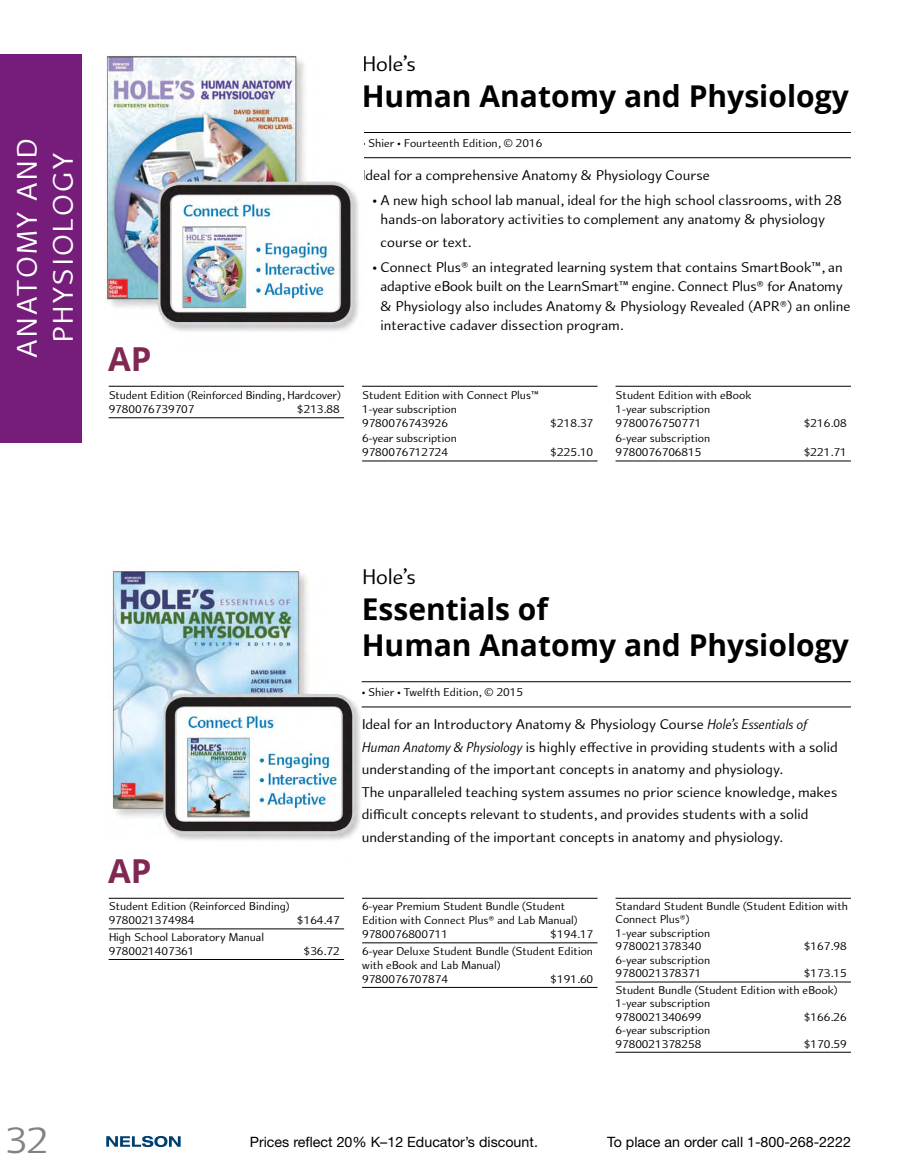
<style>
.page{position:relative;width:905px;height:1175px;background:#fff}
.page>*{position:absolute;margin:0;border:0;box-sizing:border-box;transform-origin:0 0}
.t1{font:39px "Arum Sans";color:#808285}
.t2{font:700 33px "Open Sans";color:#802852}
.t3{font:700 30px "Open Sans";color:#000}
.t4{font:30px/36px "Arum Sans";letter-spacing:.04em;color:#fff;text-align:center}
.SURTITLE{font:22.5px "Arum Sans";color:#000}
.BODY-first_line{font:15px/22.5px "Arum Sans";color:#000}
.BULLETS{font:15px/19.5px "Arum Sans";color:#000;text-align:center}
.t5{font:14.25px "Helvetica Neue LT Std";color:#000}
.t6{font:12px/13.5px "Arum Sans";color:#000}
.s1{font-style:italic}
</style>
<div class="page">
<div style="left:0;top:54px;width:81px;height:389px;background:#761c7b"></div>
<svg style="left:106px;top:1135px;width:75px;height:12px"></svg>
<img style="left:112px;top:571px;width:254px;height:270px">
<hr style="left:109px;top:898px;width:235px;height:1px;background:#000">
<hr style="left:109px;top:928px;width:235px;height:1px;background:#000">
<hr style="left:109px;top:959px;width:235px;height:1px;background:#000">
<hr style="left:362px;top:898px;width:235px;height:1px;background:#000">
<hr style="left:362px;top:942px;width:235px;height:1px;background:#000">
<hr style="left:362px;top:987px;width:235px;height:1px;background:#000">
<hr style="left:615px;top:898px;width:236px;height:1px;background:#000">
<hr style="left:615px;top:981px;width:236px;height:1px;background:#000">
<hr style="left:615px;top:1051px;width:236px;height:1px;background:#000">
<hr style="left:109px;top:386px;width:235px;height:1px;background:#000">
<hr style="left:109px;top:417px;width:235px;height:1px;background:#000">
<hr style="left:362px;top:386px;width:235px;height:1px;background:#000">
<hr style="left:362px;top:460px;width:235px;height:1px;background:#000">
<hr style="left:615px;top:386px;width:236px;height:1px;background:#000">
<hr style="left:615px;top:460px;width:236px;height:1px;background:#000">
<hr style="left:362px;top:681px;width:488px;height:1px;background:#000">
<hr style="left:362px;top:706px;width:488px;height:1px;background:#000">
<hr style="left:362px;top:132px;width:488px;height:1px;background:#000">
<hr style="left:362px;top:157px;width:488px;height:1px;background:#000">
<img style="left:105px;top:56px;width:258px;height:275px">
<p class="t4" style="left:10px;top:357px;width:221px;rotate:-90deg">ANATOMY AND<br>PHYSIOLOGY</p>
<p class="t2" style="left:108px;top:335px;width:45px">AP</p>
<p class="t6" style="left:109px;top:388px;width:234px;line-height:14.4px">Student Edition (Reinforced Binding, Hardcover)<br>9780076739707</p>
<p class="t6" style="left:297px;top:402px;width:44px">$213.88</p>
<p class="SURTITLE" style="left:362px;top:51px;width:55px">Hole’s</p>
<p class="t3" style="left:362px;top:75px;width:488px">Human Anatomy and Physiology</p>
<p class="t6" style="left:362px;top:136px;width:182px">• Shier • Fourteenth Edition, © 2016</p>
<p class="BODY-first_line" style="left:362px;top:164px;width:349px">Ideal for a comprehensive Anatomy &amp; Physiology Course</p>
<p class="BULLETS" style="left:372px;top:190px;width:470px">• A new high school lab manual, ideal for the high school classrooms, with 28 hands-on laboratory activities to complement any anatomy &amp; physiology</p>
<p class="BULLETS" style="left:380px;top:232px;width:92px">course or text.</p>
<p class="BULLETS" style="left:380px;top:257px;width:471px;text-align:left;text-indent:-8px">• Connect Plus® an integrated learning system that contains SmartBook™, an adaptive eBook built on the LearnSmart™ engine. Connect Plus® for Anatomy &amp; Physiology also includes Anatomy &amp; Physiology Revealed (APR®) an online interactive cadaver dissection program.</p>
<p class="t6" style="left:362px;top:388px;width:178px;line-height:14.4px">Student Edition with Connect Plus™<br>1-year subscription<br>9780076743926</p>
<p class="t6" style="left:362px;top:431px;width:96px;line-height:14.4px">6-year subscription<br>9780076712724</p>
<p class="t6" style="left:550px;top:417px;width:44px">$218.37</p>
<p class="t6" style="left:550px;top:446px;width:44px">$225.10</p>
<p class="t6" style="left:615px;top:388px;width:137px;line-height:14.4px">Student Edition with eBook<br>1-year subscription<br>9780076750771</p>
<p class="t6" style="left:615px;top:431px;width:96px;line-height:14.4px">6-year subscription<br>9780076706815</p>
<p class="t6" style="left:803px;top:417px;width:44px">$216.08</p>
<p class="t6" style="left:803px;top:446px;width:44px">$221.71</p>
<p class="t2" style="left:108px;top:847px;width:45px">AP</p>
<p class="t6" style="left:109px;top:899px;width:183px;line-height:14px">Student Edition (Reinforced Binding)<br>9780021374984</p>
<p class="t6" style="left:109px;top:930px;width:157px;line-height:14px">High School Laboratory Manual<br>9780021407361</p>
<p class="t6" style="left:297px;top:913px;width:44px">$164.47</p>
<p class="t6" style="left:303px;top:944px;width:38px">$36.72</p>
<p class="SURTITLE" style="left:362px;top:564px;width:55px">Hole’s</p>
<p class="t3" style="left:362px;top:588px;width:188px">Essentials of</p>
<p class="t3" style="left:362px;top:624px;width:488px">Human Anatomy and Physiology</p>
<p class="t6" style="left:362px;top:685px;width:163px">• Shier • Twelfth Edition, © 2015</p>
<p class="BODY-first_line" style="left:362px;top:713px;width:477px">Ideal for an Introductory Anatomy &amp; Physiology Course <span class="s1">Hole’s Essentials of Human Anatomy &amp; Physiology</span> is highly effective in providing students with a solid understanding of the important concepts in anatomy and physiology.<br>The unparalleled teaching system assumes no prior science knowledge, makes difficult concepts relevant to students, and provides students with a solid understanding of the important concepts in anatomy and physiology.</p>
<p class="t6" style="left:362px;top:899px;width:217px;line-height:14px">6-year Premium Student Bundle (Student<br>Edition with Connect Plus® and Lab Manual)<br>9780076800711</p>
<p class="t6" style="left:550px;top:927px;width:44px">$194.17</p>
<p class="t6" style="left:362px;top:944px;width:232px;line-height:14px">6-year Deluxe Student Bundle (Student Edition with eBook and Lab Manual)<br>9780076707874</p>
<p class="t6" style="left:550px;top:972px;width:44px">$191.60</p>
<p class="t6" style="left:615px;top:899px;width:234px">Standard Student Bundle (Student Edition with<br>Connect Plus®)<br>1-year subscription<br>9780021378340</p>
<p class="t6" style="left:803px;top:939px;width:44px">$167.98</p>
<p class="t6" style="left:615px;top:953px;width:96px">6-year subscription<br>9780021378371</p>
<p class="t6" style="left:803px;top:966px;width:44px">$173.15</p>
<p class="t6" style="left:615px;top:983px;width:224px">Student Bundle (Student Edition with eBook)<br>1-year subscription<br>9780021340699</p>
<p class="t6" style="left:803px;top:1010px;width:44px">$166.26</p>
<p class="t6" style="left:615px;top:1023px;width:96px">6-year subscription<br>9780021378258</p>
<p class="t6" style="left:803px;top:1037px;width:44px">$170.59</p>
<h1 class="t1" style="left:6px;top:1118px;width:44px">32</h1>
<p class="t5" style="left:250px;top:1133px;width:289px">Prices reflect 20% K–12 Educator’s discount.</p>
<p class="t5" style="left:607px;top:1133px;width:245px">To place an order call 1-800-268-2222</p>
</div>
